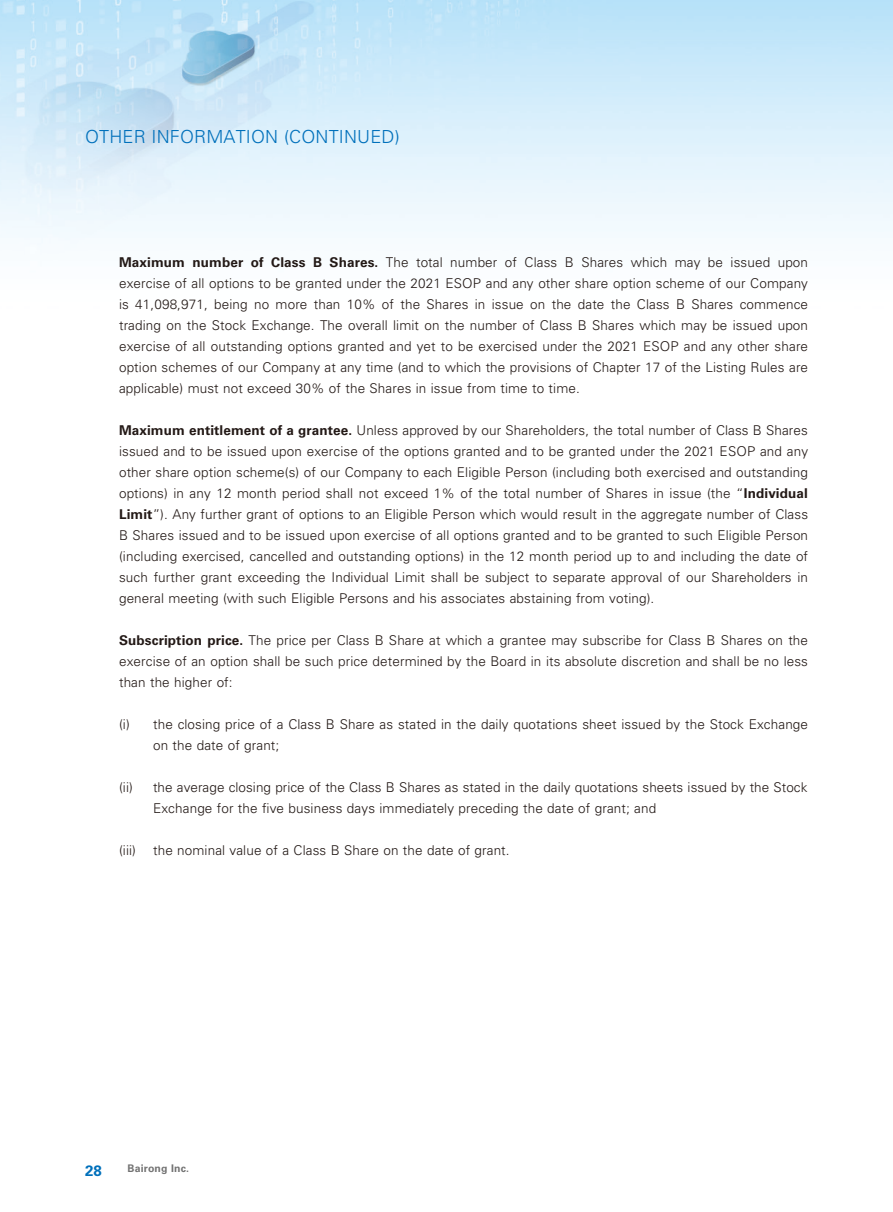
<style>
.page{position:relative;width:893px;height:1212px;background:#fff}
.page>*{position:absolute;margin:0;border:0;box-sizing:border-box;transform-origin:0 0}
.t1{font:300 18px "Univers";letter-spacing:.01em;color:#0070bb}
.t2{font:700 15px "Univers";color:#0070bb}
.t3{font:300 13.5px/21px "Univers";letter-spacing:.01em;color:#231916;text-align:justify}
.t4{font:700 10.5px "Univers";letter-spacing:.015em;color:#727272}
.s1{font-weight:700}
</style>
<div class="page">
<img style="left:0;top:0;width:893px;height:244px">
<h1 class="t1" style="left:85px;top:126px;width:316px">OTHER INFORMATION (CONTINUED)</h1>
<p class="t3" style="left:119px;top:251px;width:691px"><span class="s1">Maximum number of Class B Shares.</span> The total number of Class B Shares which may be issued upon exercise of all options to be granted under the 2021 ESOP and any other share option scheme of our Company is 41,098,971, being no more than 10% of the Shares in issue on the date the Class B Shares commence trading on the Stock Exchange. The overall limit on the number of Class B Shares which may be issued upon exercise of all outstanding options granted and yet to be exercised under the 2021 ESOP and any other share option schemes of our Company at any time (and to which the provisions of Chapter 17 of the Listing Rules are applicable) must not exceed 30% of the Shares in issue from time to time.</p>
<p class="t3" style="left:119px;top:420px;width:691px"><span class="s1">Maximum entitlement of a grantee.</span> Unless approved by our Shareholders, the total number of Class B Shares issued and to be issued upon exercise of the options granted and to be granted under the 2021 ESOP and any other share option scheme(s) of our Company to each Eligible Person (including both exercised and outstanding options) in any 12 month period shall not exceed 1% of the total number of Shares in issue (the “<span class="s1">Individual Limit</span>”). Any further grant of options to an Eligible Person which would result in the aggregate number of Class B Shares issued and to be issued upon exercise of all options granted and to be granted to such Eligible Person (including exercised, cancelled and outstanding options) in the 12 month period up to and including the date of such further grant exceeding the Individual Limit shall be subject to separate approval of our Shareholders in general meeting (with such Eligible Persons and his associates abstaining from voting).</p>
<p class="t3" style="left:119px;top:630px;width:690px"><span class="s1">Subscription price.</span> The price per Class B Share at which a grantee may subscribe for Class B Shares on the exercise of an option shall be such price determined by the Board in its absolute discretion and shall be no less than the higher of:</p>
<p class="t3" style="left:153px;top:714px;width:656px;text-indent:-34px">(i) the closing price of a Class B Share as stated in the daily quotations sheet issued by the Stock Exchange on the date of grant;</p>
<p class="t3" style="left:153px;top:777px;width:656px;text-indent:-34px">(ii) the average closing price of the Class B Shares as stated in the daily quotations sheets issued by the Stock<br>Exchange for the five business days immediately preceding the date of grant; and</p>
<p class="t3" style="left:119px;top:840px;width:18px">(iii)</p>
<p class="t3" style="left:153px;top:840px;width:358px">the nominal value of a Class B Share on the date of grant.</p>
<p class="t2" style="left:85px;top:1162px;width:18px">28</p>
<p class="t4" style="left:128px;top:1162px;width:63px">Bairong Inc.</p>
</div>
